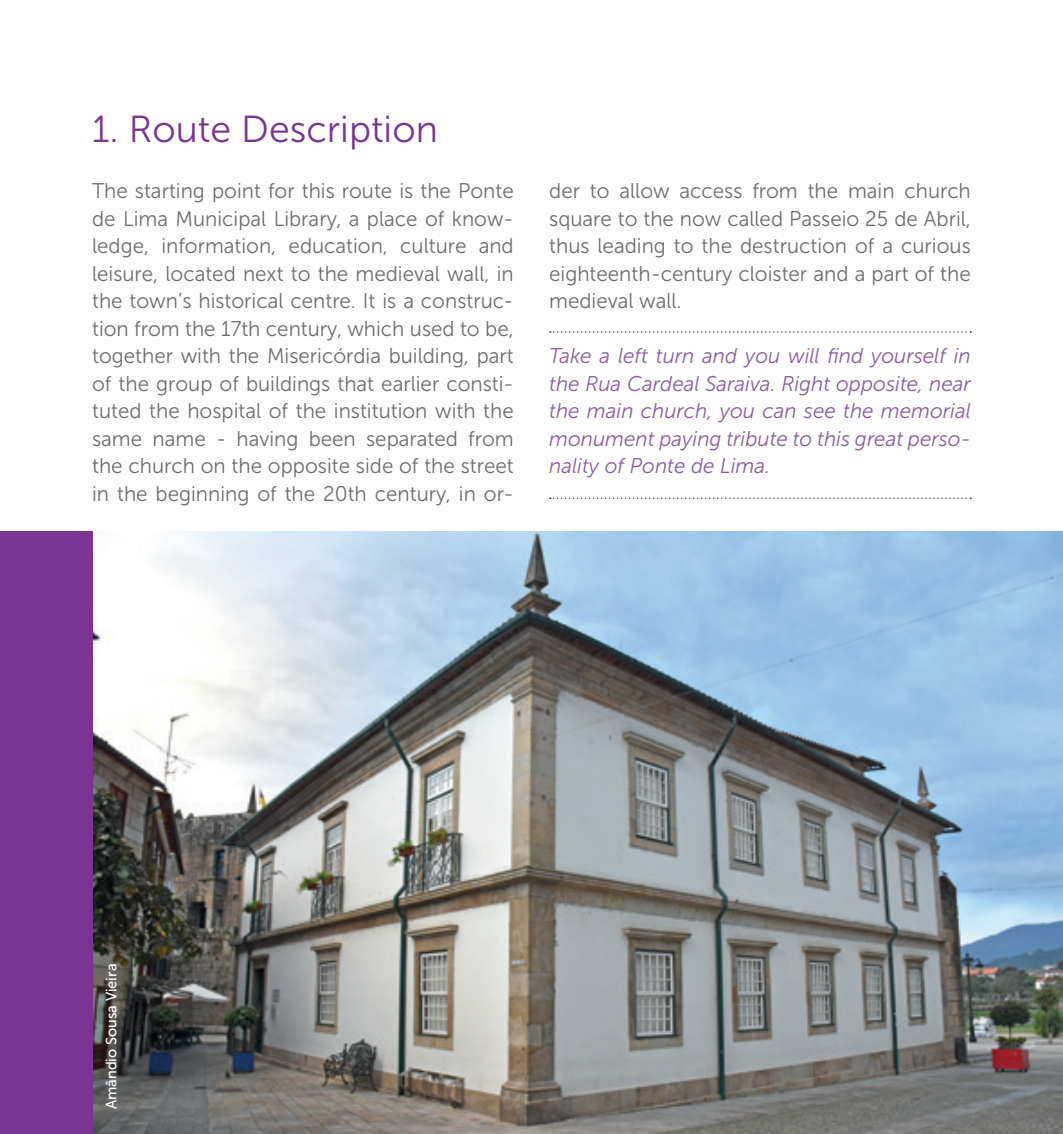
<style>
.page{position:relative;width:1063px;height:1134px;background:#fff}
.page>*{position:absolute;margin:0;border:0;box-sizing:border-box;transform-origin:0 0}
.t1{font:37.5px "Museo Sans 300";color:#793494}
.t2{font:21.25px/27.5px "Museo Sans 300";color:#6c6d70;text-align:justify}
.t3{font:italic 21.25px/27.5px "Museo Sans 300";color:#895ba3;text-align:justify}
.t4{font:15px "Museo Sans 500";color:#fff}
</style>
<div class="page">
<svg style="left:550px;top:331px;width:421px;height:2px"></svg>
<svg style="left:550px;top:497px;width:421px;height:2px"></svg>
<img style="left:92px;top:531px;width:971px;height:603px">
<div style="left:0;top:531px;width:92px;height:603px;background:#793494"></div>
<h1 class="t1" style="left:92px;top:108px;width:347px">1. Route Description</h1>
<p class="t2" style="left:92px;top:178px;width:423px">The starting point for this route is the Ponte de Lima Municipal Library, a place of know&shy;ledge, information, education, culture and leisure, located next to the medieval wall, in the town’s historical centre. It is a construc&shy;tion from the 17th century, which used to be, together with the Misericórdia building, part of the group of buildings that earlier consti&shy;tuted the hospital of the institution with the same name - having been separated from the church on the opposite side of the street in the beginning of the 20th century, in or-</p>
<p class="t2" style="left:549px;top:178px;width:423px">der to allow access from the main church square to the now called Passeio 25 de Abril, thus leading to the destruction of a curious eighteenth-century cloister and a part of the medieval wall.</p>
<p class="t3" style="left:549px;top:343px;width:423px">Take a left turn and you will find yourself in the Rua Cardeal Saraiva. Right opposite, near the main church, you can see the memorial monument paying tribute to this great perso&shy;nality of Ponte de Lima.</p>
<p class="t4" style="left:103px;top:1109px;width:147px;rotate:-90deg">Amândio Sousa Vieira</p>
</div>
